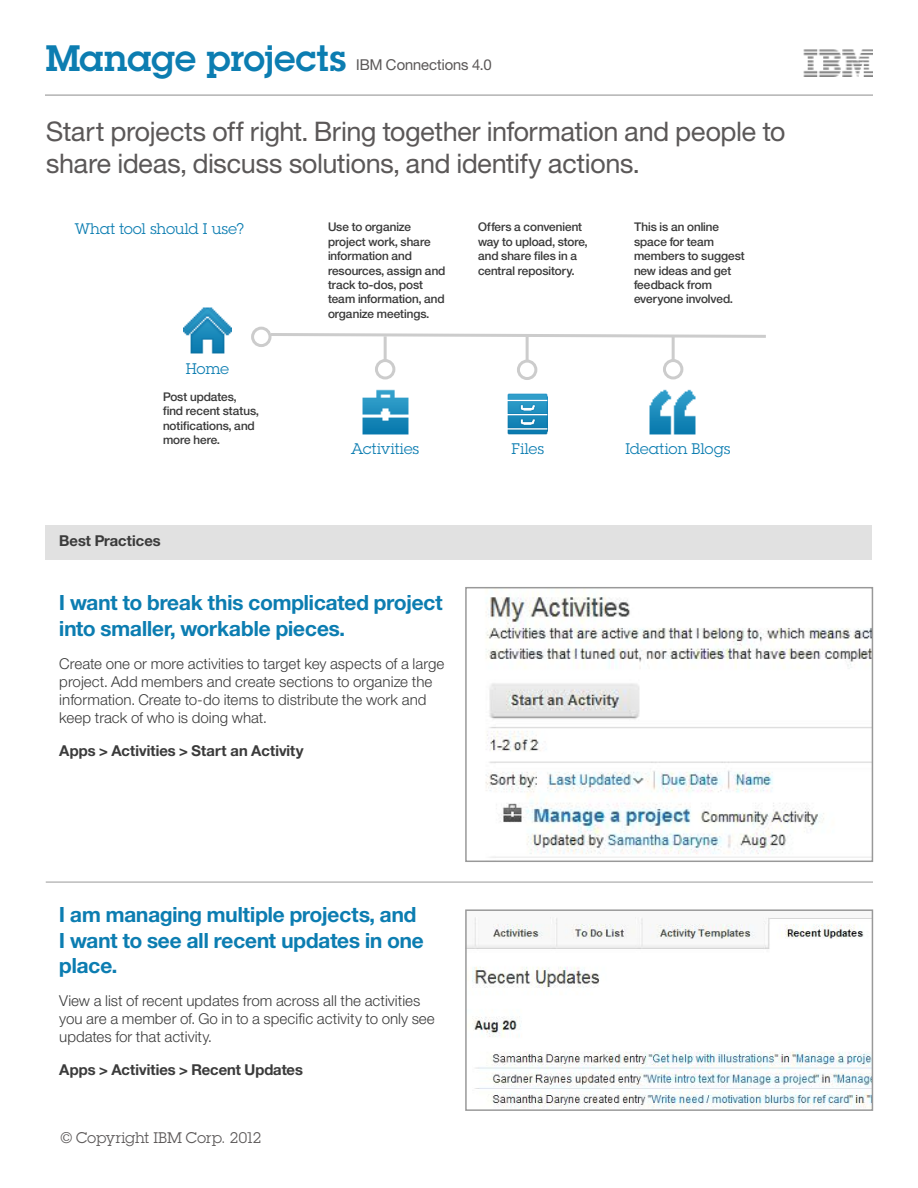
<style>
.page{position:relative;width:918px;height:1188px;background:#fff}
.page>*{position:absolute;margin:0;border:0;box-sizing:border-box;transform-origin:0 0}
.t1{font:36px "Lubalin Demifor IBM";color:#0c7db1}
.t2{font:27px/32.4px "Helv Neue Romanfor IBM";color:#5b5858}
.t3{font:21px/25.2px "Helv Neue Boldfor IBM";color:#0c7db1}
.t4{font:15px/18px "Helv Neue Lightfor IBM";color:#3b3b3b}
.t5{font:15px "Helv Neue Boldfor IBM";color:#3b3b3b}
.t6{font:15px "Lubalin Bookfor IBM";color:#0c7db1}
.t7{font:15px "Lubalin Bookfor IBM";color:#5b5858}
.t8{font:15px "Helv Neue Romanfor IBM";color:#5b5858}
.t9{font:12px/14.4px "Helv Neue Mediumfor IBM";color:#3b3b3b}
</style>
<div class="page">
<div style="left:46px;top:525px;width:826px;height:35px;background:#e1e1e1"></div>
<hr style="left:46px;top:882px;width:827px;height:1px;background:#999">
<img style="left:803px;top:49px;width:69px;height:27px">
<hr style="left:45px;top:95px;width:828px;height:1px;background:#999">
<img style="left:183px;top:307px;width:48px;height:47px">
<svg style="left:271px;top:333px;width:495px;height:6px"></svg>
<div style="left:251px;top:327px;width:21px;height:20px;border:3px solid #ccc;border-radius:50%"></div>
<img style="left:362px;top:389px;width:47px;height:46px">
<div style="left:375px;top:359px;width:20px;height:20px;border:3px solid #ccc;border-radius:50%"></div>
<hr style="left:384px;top:336px;width:3px;height:25px;background:#ccc">
<img style="left:649px;top:389px;width:47px;height:46px">
<div style="left:663px;top:359px;width:20px;height:20px;border:3px solid #ccc;border-radius:50%"></div>
<hr style="left:672px;top:336px;width:3px;height:25px;background:#ccc">
<div style="left:517px;top:360px;width:20px;height:20px;border:3px solid #ccc;border-radius:50%"></div>
<hr style="left:526px;top:337px;width:3px;height:25px;background:#ccc">
<img style="left:508px;top:394px;width:40px;height:40px">
<img style="left:485px;top:590px;width:385px;height:268px">
<div style="left:465px;top:587px;width:408px;height:275px;border:2px solid #999"></div>
<img style="left:468px;top:917px;width:402px;height:191px">
<div style="left:465px;top:909px;width:408px;height:202px;border:2px solid #999"></div>
<p class="t1" style="left:45px;top:35px;width:303px">Manage projects</p>
<p class="t8" style="left:356px;top:56px;width:137px">IBM Connections 4.0</p>
<p class="t2" style="left:46px;top:114px;width:741px">Start projects off right. Bring together information and people to share ideas, discuss solutions, and identify actions.</p>
<p class="t6" style="left:75px;top:220px;width:171px">What tool should I use?</p>
<p class="t9" style="left:328px;top:220px;width:119px">Use to organize project work, share information and resources, assign and track to-dos, post team information, and organize meetings.</p>
<p class="t6" style="left:186px;top:359px;width:45px">Home</p>
<p class="t9" style="left:478px;top:220px;width:111px">Offers a convenient way to upload, store, and share files in a central repository.</p>
<p class="t9" style="left:634px;top:220px;width:112px">This is an online space for team members to suggest new ideas and get feedback from everyone involved.</p>
<p class="t9" style="left:163px;top:389px;width:97px">Post updates, find recent status, notifications, and more here.</p>
<p class="t5" style="left:59px;top:531px;width:103px">Best Practices</p>
<p class="t6" style="left:351px;top:439px;width:69px">Activities</p>
<p class="t6" style="left:512px;top:439px;width:34px">Files</p>
<p class="t6" style="left:626px;top:439px;width:106px">Ideation Blogs</p>
<p class="t3" style="left:59px;top:590px;width:385px">I want to break this complicated project into smaller, workable pieces.</p>
<p class="t4" style="left:59px;top:654px;width:387px">Create one or more activities to target key aspects of a large project. Add members and create sections to organize the information. Create to-do items to distribute the work and keep track of who is doing what.</p>
<p class="t5" style="left:59px;top:741px;width:246px">Apps &gt; Activities &gt; Start an Activity</p>
<p class="t3" style="left:59px;top:902px;width:366px">I am managing multiple projects, and<br>I want to see all recent updates in one place.</p>
<p class="t4" style="left:59px;top:991px;width:377px">View a list of recent updates from across all the activities you are a member of. Go in to a specific activity to only see updates for that activity.</p>
<p class="t5" style="left:59px;top:1060px;width:245px">Apps &gt; Activities &gt; Recent Updates</p>
<p class="t7" style="left:60px;top:1128px;width:203px">© Copyright IBM Corp. 2012</p>
</div>
